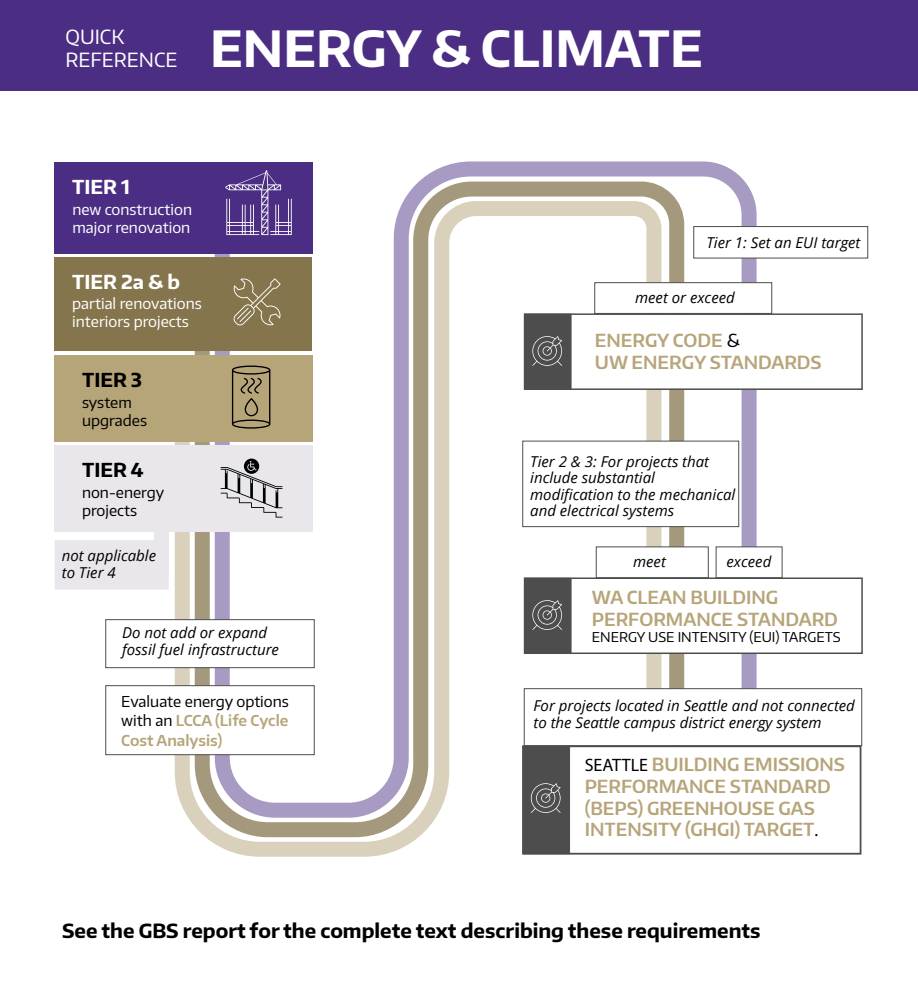
<style>
.page{position:relative;width:918px;height:982px;background:#fff}
.page>*{position:absolute;margin:0;border:0;box-sizing:border-box;transform-origin:0 0}
.t1{font:700 49.8px "Encode Sans Normal";color:#fff}
.t2{font:700 19.5px "Encode Sans Normal";color:#000}
.t3{font:19.5px/23.4px "Encode Sans Normal";color:#fff}
.t4{font:700 19.2px "Encode Sans Normal";color:#fff}
.t5{font:700 19.2px "Encode Sans Normal";color:#000}
.t6{font:600 18px/21.6px "Encode Sans Normal";color:#b7a57a}
.t7{font:italic 15px/16.5px "Open Sans";color:#000}
.t8{font:15px/18px "Encode Sans Normal";color:#000}
.t9{font:15px/18px "Encode Sans Normal";color:#fff}
.t10{font:13.5px "Encode Sans Normal";color:#000}
.s1{font-weight:400;color:#000}
.s2{font-weight:600;color:#b7a57a}
.s3{font-family:"Myriad Pro";font-weight:400;color:#000}
</style>
<div class="page">
<div style="left:0;top:0;width:917px;height:90px;background:#4b2e83"></div>
<svg style="left:167px;top:350px;width:502px;height:507px"></svg>
<div style="left:154px;top:519px;width:15px;height:52px;background:#e9e7eb"></div>
<svg style="left:207px;top:161px;width:557px;height:664px"></svg>
<div style="left:54px;top:257px;width:258px;height:93px;background:#85754d"></div>
<svg style="left:233px;top:278px;width:48px;height:47px"></svg>
<div style="left:54px;top:162px;width:259px;height:92px;background:#4b2e83"></div>
<svg style="left:225px;top:170px;width:67px;height:65px"></svg>
<div style="left:54px;top:355px;width:259px;height:86px;background:#b7a57a"></div>
<svg style="left:232px;top:365px;width:38px;height:64px"></svg>
<div style="left:54px;top:445px;width:259px;height:86px;background:#e9e7eb"></div>
<svg style="left:221px;top:458px;width:62px;height:59px"></svg>
<div style="left:523px;top:441px;width:216px;height:86px;background:#fff;border:1px solid #4d4d4d"></div>
<div style="left:55px;top:540px;width:114px;height:50px;background:#e9e7eb"></div>
<div style="left:524px;top:688px;width:338px;height:58px;background:#fff;border:1px solid #4d4d4d"></div>
<div style="left:106px;top:619px;width:208px;height:49px;background:#fff;border:1px solid #4d4d4d"></div>
<div style="left:106px;top:685px;width:208px;height:70px;background:#fff;border:1px solid #4d4d4d"></div>
<div style="left:595px;top:282px;width:177px;height:32px;background:#fff;border:1px solid #4d4d4d"></div>
<div style="left:524px;top:313px;width:339px;height:77px;background:#fff;border:2px solid #4d4d4d"></div>
<div style="left:524px;top:314px;width:47px;height:75px;background:#4d4d4d"></div>
<svg style="left:532px;top:336px;width:30px;height:30px"></svg>
<div style="left:524px;top:577px;width:339px;height:77px;background:#fff;border:2px solid #4d4d4d"></div>
<div style="left:524px;top:578px;width:47px;height:75px;background:#4d4d4d"></div>
<svg style="left:532px;top:600px;width:30px;height:30px"></svg>
<div style="left:522px;top:745px;width:339px;height:109px;background:#fff;border:2px solid #4d4d4d"></div>
<div style="left:523px;top:746px;width:47px;height:108px;background:#4d4d4d"></div>
<svg style="left:531px;top:783px;width:30px;height:30px"></svg>
<div style="left:716px;top:547px;width:66px;height:31px;background:#fff;border:1px solid #4d4d4d"></div>
<div style="left:596px;top:547px;width:112px;height:31px;background:#fff;border:1px solid #4d4d4d"></div>
<div style="left:694px;top:226px;width:174px;height:32px;background:#fff;border:1px solid #4d4d4d"></div>
<h2 class="t3" style="left:65px;top:24px;width:114px">QUICK<br>REFERENCE</h2>
<h1 class="t1" style="left:210px;top:16px;width:494px">ENERGY &amp; CLIMATE</h1>
<p class="t4" style="left:72px;top:174px;width:59px">TIER 1</p>
<p class="t9" style="left:72px;top:200px;width:121px">new construction major renovation</p>
<p class="t4" style="left:72px;top:269px;width:109px">TIER 2a &amp; b</p>
<p class="t9" style="left:72px;top:294px;width:131px">partial renovations interiors projects</p>
<p class="t5" style="left:82px;top:367px;width:62px">TIER 3</p>
<p class="t8" style="left:82px;top:392px;width:67px">system upgrades</p>
<p class="t5" style="left:82px;top:457px;width:63px">TIER 4</p>
<p class="t8" style="left:82px;top:482px;width:84px">non-energy projects</p>
<p class="t7" style="left:62px;top:547px;width:96px">not applicable to Tier 4</p>
<p class="t7" style="left:706px;top:234px;width:156px">Tier 1: Set an EUI target</p>
<p class="t7" style="left:635px;top:289px;width:101px">meet or exceed</p>
<p class="t6" style="left:595px;top:329px;width:228px">ENERGY CODE <span class="s1">&amp;<br></span>UW ENERGY STANDARDS</p>
<p class="t7" style="left:530px;top:452px;width:207px">Tier 2 &amp; 3: For projects that include substantial modification to the mechanical and electrical systems</p>
<p class="t7" style="left:633px;top:552px;width:34px">meet</p>
<p class="t7" style="left:727px;top:552px;width:46px">exceed</p>
<p class="t7" style="left:122px;top:624px;width:158px">Do not add or expand fossil fuel infrastructure</p>
<p class="t8" style="left:121px;top:691px;width:169px;line-height:19.5px;text-align:justify">Evaluate energy options with an <span class="s2">LCCA (Life Cycle Cost Analysis)</span></p>
<p class="t6" style="left:592px;top:586px;width:248px">WA CLEAN BUILDING<br>PERFORMANCE STANDARD</p>
<p class="t10" style="left:592px;top:628px;width:250px">ENERGY USE INTENSITY (EUI) TARGETS</p>
<p class="t7" style="left:534px;top:697px;width:323px">For projects located in Seattle and not connected to the Seattle campus district energy system</p>
<p class="t6" style="left:585px;top:753px;width:262px"><span class="s3">SEATTLE</span> BUILDING EMISSIONS<br>PERFORMANCE STANDARD (BEPS) GREENHOUSE GAS<br>INTENSITY (GHGI) TARGET<span class="s3">.</span></p>
<h2 class="t2" style="left:62px;top:918px;width:700px">See the GBS report for the complete text describing these requirements</h2>
</div>
